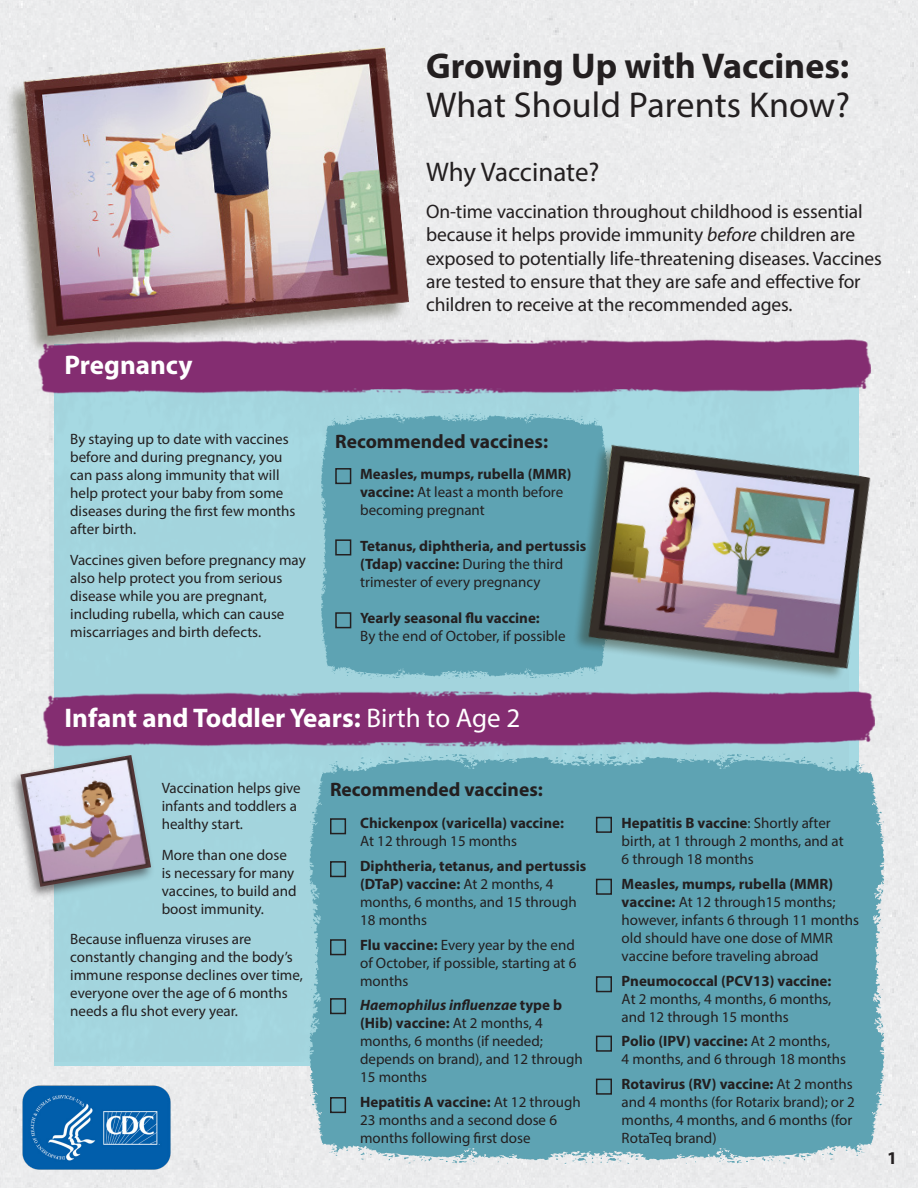
<style>
.page{position:relative;width:918px;height:1188px;background:#ebebed}
.page>*{position:absolute;margin:0;border:0;box-sizing:border-box;transform-origin:0 0}
.t1{font:700 36px "Myriad Pro";color:#231f20}
.t2{font:36px "Myriad Pro";letter-spacing:.005em;color:#231f20}
.t3{font:700 27px "Myriad Pro";color:#fff}
.t4{font:27px "Myriad Pro";letter-spacing:-.005em;color:#231f20}
.t5{font:19.5px/23.4px "Myriad Pro";letter-spacing:-.005em;color:#231f20}
.t6{font:700 19.5px "Myriad Pro";color:#231f20}
.t7{font:700 18px "Myriad Pro";color:#231f20}
.t8{font:15px/18px "Myriad Pro";color:#231f20}
.t9{font:700 15px/18px "Myriad Pro";color:#231f20}
.s1{font-style:italic}
.s2{font-weight:700}
.s3{font-weight:400}
.s4{font-weight:700;font-style:italic}
</style>
<div class="page">
<div style="left:49px;top:394px;width:799px;height:668px;background:#a3d4dd"></div>
<img style="left:43px;top:692px;width:832px;height:54px">
<svg style="left:309px;top:752px;width:576px;height:413px;background:#66a7b6"></svg>
<img style="left:4px;top:47px;width:404px;height:308px">
<svg style="left:321px;top:413px;width:288px;height:266px;background:#62a6b5"></svg>
<img style="left:39px;top:339px;width:832px;height:55px">
<img style="left:556px;top:423px;width:329px;height:282px">
<div style="left:9px;top:753px;width:146px;height:147px;background:#231f20;opacity:.59"></div>
<img style="left:21px;top:755px;width:130px;height:132px">
<div style="left:335px;top:468px;width:16px;height:16px;border:2px solid #231f20"></div>
<div style="left:335px;top:539px;width:16px;height:16px;border:2px solid #231f20"></div>
<div style="left:335px;top:612px;width:16px;height:16px;border:2px solid #231f20"></div>
<div style="left:330px;top:818px;width:16px;height:16px;border:2px solid #231f20"></div>
<div style="left:330px;top:861px;width:16px;height:16px;border:2px solid #231f20"></div>
<div style="left:330px;top:939px;width:16px;height:16px;border:2px solid #231f20"></div>
<div style="left:330px;top:1097px;width:16px;height:16px;border:2px solid #231f20"></div>
<div style="left:330px;top:998px;width:16px;height:16px;border:2px solid #231f20"></div>
<div style="left:596px;top:817px;width:16px;height:16px;border:2px solid #231f20"></div>
<div style="left:596px;top:879px;width:16px;height:16px;border:2px solid #231f20"></div>
<div style="left:596px;top:1036px;width:16px;height:16px;border:2px solid #231f20"></div>
<div style="left:596px;top:976px;width:16px;height:16px;border:2px solid #231f20"></div>
<div style="left:596px;top:1079px;width:16px;height:16px;border:2px solid #231f20"></div>
<img style="left:20px;top:1083px;width:152px;height:88px">
<h1 class="t1" style="left:426px;top:42px;width:425px">Growing Up with Vaccines:</h1>
<h1 class="t2" style="left:426px;top:83px;width:426px">What Should Parents Know?</h1>
<h2 class="t3" style="left:64px;top:347px;width:130px">Pregnancy</h2>
<p class="t8" style="left:70px;top:429px;width:227px">By staying up to date with vaccines before and during pregnancy, you can pass along immunity that will help protect your baby from some diseases during the first few months after birth.</p>
<p class="t8" style="left:70px;top:551px;width:237px">Vaccines given before pregnancy may also help protect you from serious disease while you are pregnant, including rubella, which can cause miscarriages and birth defects.</p>
<h2 class="t4" style="left:426px;top:155px;width:175px">Why Vaccinate?</h2>
<p class="t5" style="left:426px;top:199px;width:457px">On-time vaccination throughout childhood is essential because it helps provide immunity <span class="s1">before</span> children are exposed to potentially life-threatening diseases. Vaccines are tested to ensure that they are safe and effective for children to receive at the recommended ages.</p>
<h3 class="t6" style="left:335px;top:429px;width:214px">Recommended vaccines:</h3>
<p class="t8" style="left:360px;top:464px;width:213px"><span class="s2">Measles, mumps, rubella (MMR) vaccine:</span> At least a month before becoming pregnant</p>
<p class="t9" style="left:360px;top:536px;width:228px">Tetanus, diphtheria, and pertussis (Tdap) vaccine: <span class="s3">During the third trimester of every pregnancy</span></p>
<p class="t9" style="left:360px;top:608px;width:181px">Yearly seasonal flu vaccine:</p>
<p class="t8" style="left:360px;top:626px;width:207px">By the end of October, if possible</p>
<h2 class="t3" style="left:64px;top:700px;width:457px">Infant and Toddler Years: <span class="s3">Birth to Age 2</span></h2>
<p class="t8" style="left:162px;top:779px;width:141px">Vaccination helps give infants and toddlers a healthy start.</p>
<p class="t8" style="left:162px;top:846px;width:136px">More than one dose is necessary for many vaccines, to build and boost immunity.</p>
<p class="t8" style="left:70px;top:929px;width:234px">Because influenza viruses are constantly changing and the body’s immune response declines over time, everyone over the age of 6 months needs a flu shot every year.</p>
<h3 class="t6" style="left:330px;top:777px;width:214px">Recommended vaccines:</h3>
<p class="t9" style="left:360px;top:813px;width:205px">Chickenpox (varicella) vaccine:</p>
<p class="t8" style="left:360px;top:832px;width:158px">At 12 through 15 months</p>
<p class="t8" style="left:360px;top:857px;width:228px"><span class="s2">Diphtheria, tetanus, and pertussis (DTaP) vaccine:</span> At 2 months, 4 months, 6 months, and 15 through<br>18 months</p>
<p class="t8" style="left:360px;top:935px;width:218px;text-align:justify"><span class="s2">Flu vaccine:</span> Every year by the end of October, if possible, starting at 6 months</p>
<p class="t8" style="left:360px;top:996px;width:224px"><span class="s4">Haemophilus influenzae</span> <span class="s2">type b (Hib) vaccine:</span> At 2 months, 4 months, 6 months (if needed; depends on brand), and 12 through<br>15 months</p>
<p class="t8" style="left:360px;top:1093px;width:222px"><span class="s2">Hepatitis A vaccine:</span> At 12 through<br>23 months and a second dose 6 months following first dose</p>
<p class="t8" style="left:622px;top:814px;width:224px"><span class="s2">Hepatitis B vaccine</span>: Shortly after birth, at 1 through 2 months, and at<br>6 through 18 months</p>
<p class="t8" style="left:622px;top:875px;width:239px"><span class="s2">Measles, mumps, rubella (MMR) vaccine:</span> At 12 through15 months; however, infants 6 through 11 months old should have one dose of MMR vaccine before traveling abroad</p>
<p class="t9" style="left:622px;top:971px;width:211px">Pneumococcal (PCV13) vaccine:</p>
<p class="t8" style="left:622px;top:989px;width:211px">At 2 months, 4 months, 6 months, and 12 through 15 months</p>
<p class="t8" style="left:622px;top:1032px;width:226px"><span class="s2">Polio (IPV) vaccine:</span> At 2 months,<br>4 months, and 6 through 18 months</p>
<p class="t8" style="left:622px;top:1075px;width:235px"><span class="s2">Rotavirus (RV) vaccine:</span> At 2 months and 4 months (for Rotarix brand); or 2 months, 4 months, and 6 months (for<br>RotaTeq brand)</p>
<p class="t7" style="left:887px;top:1146px;width:11px">1</p>
</div>
